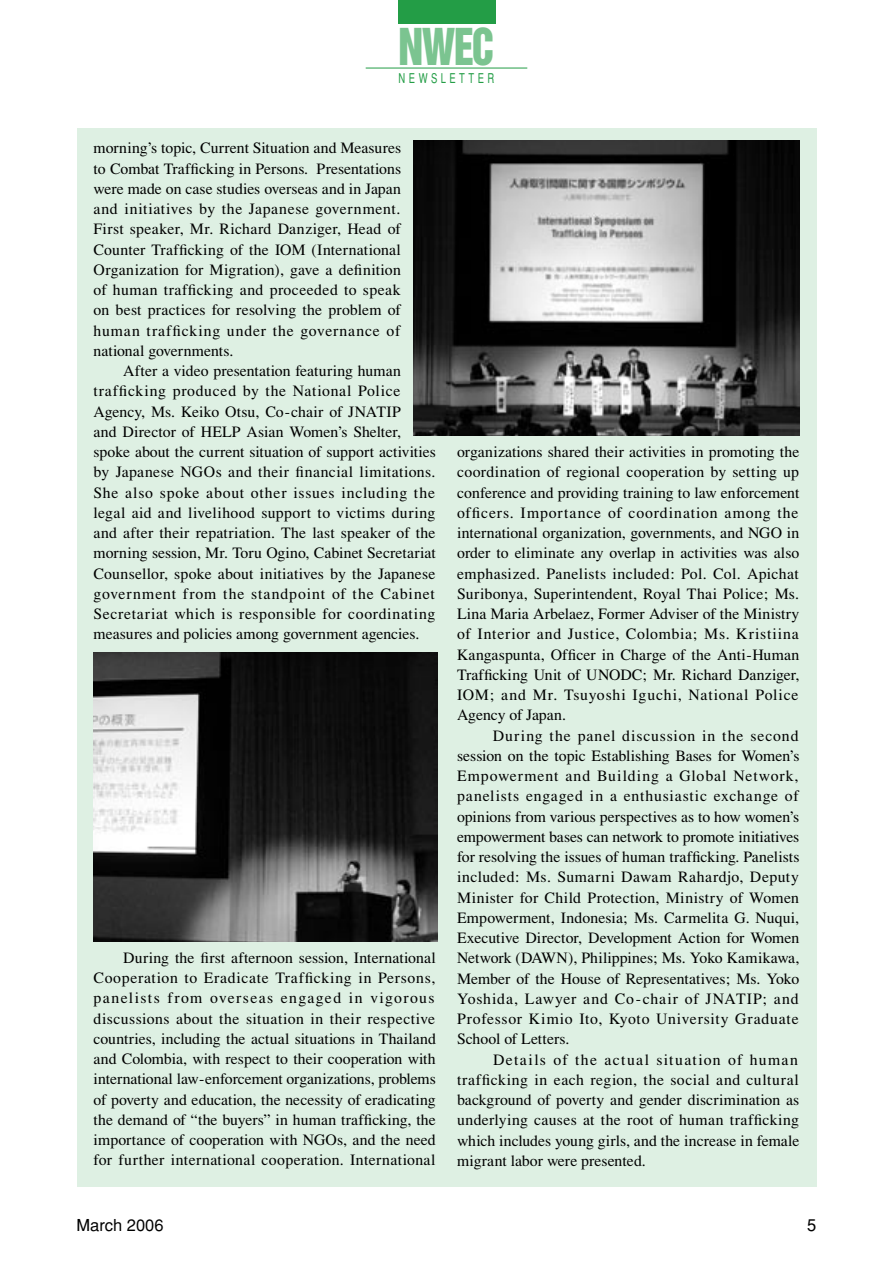
<style>
.page{position:relative;width:893px;height:1263px;background:#fff}
.page>*{position:absolute;margin:0;border:0;box-sizing:border-box;transform-origin:0 0}
.t1{font:46.5px "Helvetica Inserat";color:#7bc490;scale:.87 1}
.t2{font:16.5px "Helvetica";color:#000}
.t3{font:15.75px/20.2px "Times";letter-spacing:.02em;color:#000;text-align:justify}
.t4{font:13.5px "Helvetica";letter-spacing:.365em;color:#239d46;scale:.7 1}
</style>
<div class="page">
<div style="left:77px;top:128px;width:739px;height:1058px;background:#def0e3"></div>
<div style="left:398px;top:0;width:97px;height:23px;background:#239d46"></div>
<hr style="left:366px;top:68px;width:161px;height:1px;background:#239d46">
<img style="left:414px;top:140px;width:385px;height:295px">
<img style="left:94px;top:652px;width:344px;height:289px">
<h1 class="t1" style="left:399px;top:19px;width:111px">NWEC</h1>
<p class="t4" style="left:399px;top:70px;width:138px">NEWSLETTER</p>
<p class="t3" style="left:94px;top:138px;width:309px">morning’s topic, Current Situation and Measures to Combat Trafficking in Persons. Presentations were made on case studies overseas and in Japan and initiatives by the Japanese government.<br>First speaker, Mr. Richard Danziger, Head of Counter Trafficking of the IOM (International Organization for Migration), gave a definition of human trafficking and proceeded to speak on best practices for resolving the problem of human trafficking under the governance of national governments.</p>
<p class="t3" style="left:94px;top:361px;width:344px;text-align:left;text-indent:30px">After a video presentation featuring human trafficking produced by the National Police Agency, Ms. Keiko Otsu, Co-chair of JNATIP<br>and Director of HELP Asian Women’s Shelter, spoke about the current situation of support activities by Japanese NGOs and their financial limitations.<br>She also spoke about other issues including the legal aid and livelihood support to victims during and after their repatriation. The last speaker of the morning session, Mr. Toru Ogino, Cabinet Secretariat Counsellor, spoke about initiatives by the Japanese government from the standpoint of the Cabinet Secretariat which is responsible for coordinating measures and policies among government agencies.</p>
<p class="t3" style="left:94px;top:947px;width:344px;text-indent:30px">During the first afternoon session, International Cooperation to Eradicate Trafficking in Persons, panelists from overseas engaged in vigorous discussions about the situation in their respective countries, including the actual situations in Thailand and Colombia, with respect to their cooperation with international law-enforcement organizations, problems of poverty and education, the necessity of eradicating the demand of “the buyers” in human trafficking, the importance of cooperation with NGOs, and the need for further international cooperation. International</p>
<p class="t3" style="left:457px;top:442px;width:344px">organizations shared their activities in promoting the coordination of regional cooperation by setting up conference and providing training to law enforcement officers. Importance of coordination among the international organization, governments, and NGO in order to eliminate any overlap in activities was also emphasized. Panelists included: Pol. Col. Apichat Suribonya, Superintendent, Royal Thai Police; Ms.<br>Lina Maria Arbelaez, Former Adviser of the Ministry of Interior and Justice, Colombia; Ms. Kristiina Kangaspunta, Officer in Charge of the Anti-Human Trafficking Unit of UNODC; Mr. Richard Danziger, IOM; and Mr. Tsuyoshi Iguchi, National Police Agency of Japan.</p>
<p class="t3" style="left:457px;top:725px;width:344px;text-indent:36px">During the panel discussion in the second session on the topic Establishing Bases for Women’s Empowerment and Building a Global Network, panelists engaged in a enthusiastic exchange of opinions from various perspectives as to how women’s empowerment bases can network to promote initiatives for resolving the issues of human trafficking. Panelists included: Ms. Sumarni Dawam Rahardjo, Deputy Minister for Child Protection, Ministry of Women Empowerment, Indonesia; Ms. Carmelita G. Nuqui, Executive Director, Development Action for Women Network (DAWN), Philippines; Ms. Yoko Kamikawa, Member of the House of Representatives; Ms. Yoko Yoshida, Lawyer and Co-chair of JNATIP; and Professor Kimio Ito, Kyoto University Graduate School of Letters.</p>
<p class="t3" style="left:457px;top:1049px;width:344px;text-indent:36px">Details of the actual situation of human trafficking in each region, the social and cultural background of poverty and gender discrimination as underlying causes at the root of human trafficking which includes young girls, and the increase in female migrant labor were presented.</p>
<p class="t2" style="left:77px;top:1215px;width:89px">March 2006</p>
<p class="t2" style="left:807px;top:1215px;width:11px">5</p>
</div>
